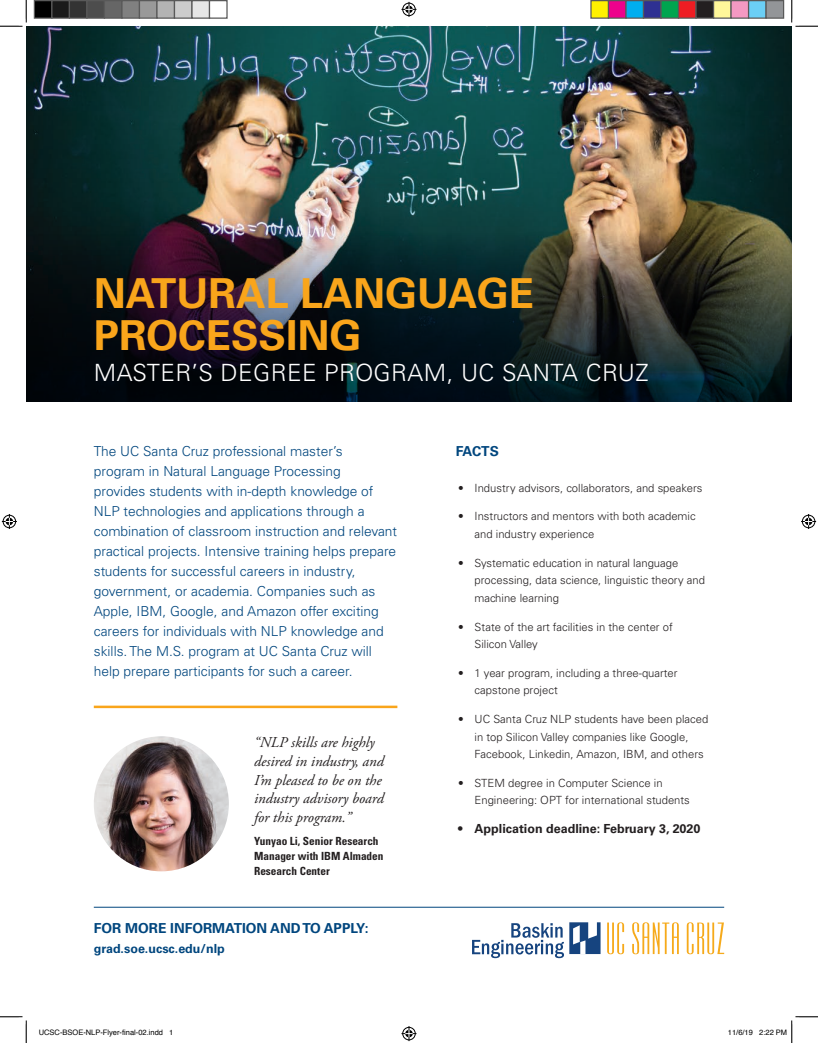
<style>
.page{position:relative;width:818px;height:1043px;background:#fff}
.page>*{position:absolute;margin:0;border:0;box-sizing:border-box;transform-origin:0 0}
.t1{font:700 41.25px "Univers LT Std";color:#f9a51b}
.t2{font:300 23.75px "Univers LT Std";letter-spacing:.02em;color:#fff}
.t3{font:italic 15px/18.8px "Adobe Garamond Pro";color:#231f20}
.t4{font:300 13.75px/20px "Univers LT Std";color:#00467e}
.t5{font:700 13.75px "Univers LT Std";color:#00467e}
.t6{font:700 12.5px "Univers LT Std";color:#231f20}
.t7{font:700 12.5px "Univers LT Std";color:#00467e}
.t8{font:300 11.25px/17.5px "Univers LT Std";color:#231f20}
.t9{font:700 condensed 11.25px/15px "Univers LT Std";color:#231f20}
.t10{font:7.5px "Helvetica";color:#000}
</style>
<div class="page">
<img style="left:26px;top:26px;width:765px;height:205px">
<img style="left:26px;top:231px;width:765px;height:171px">
<hr style="left:94px;top:906px;width:630px;height:1px;background:#00467e">
<svg style="left:607px;top:922px;width:117px;height:32px"></svg>
<svg style="left:472px;top:922px;width:128px;height:36px"></svg>
<hr style="left:94px;top:705px;width:303px;height:3px;background:#f9a51b">
<img style="left:94px;top:736px;width:135px;height:135px;border-radius:68px">
<svg style="left:0;top:0;width:27px;height:27px"></svg>
<svg style="left:0;top:1016px;width:27px;height:26px"></svg>
<svg style="left:790px;top:0;width:28px;height:27px"></svg>
<svg style="left:401px;top:2px;width:15px;height:15px"></svg>
<svg style="left:401px;top:1026px;width:15px;height:15px"></svg>
<svg style="left:2px;top:514px;width:15px;height:15px"></svg>
<svg style="left:801px;top:514px;width:15px;height:15px"></svg>
<div style="left:34px;top:1px;width:18px;height:17px;background:#000"></div>
<div style="left:34px;top:0;width:18px;height:19px;border:1px solid #595959"></div>
<div style="left:52px;top:1px;width:17px;height:17px;background:#1a1a1a"></div>
<div style="left:51px;top:0;width:19px;height:19px;border:1px solid #595959"></div>
<div style="left:69px;top:1px;width:18px;height:17px;background:#333"></div>
<div style="left:69px;top:0;width:19px;height:19px;border:1px solid #595959"></div>
<div style="left:87px;top:1px;width:17px;height:17px;background:#4d4d4d"></div>
<div style="left:86px;top:0;width:19px;height:19px;border:1px solid #595959"></div>
<div style="left:104px;top:1px;width:18px;height:17px;background:#666"></div>
<div style="left:104px;top:0;width:18px;height:19px;border:1px solid #595959"></div>
<div style="left:122px;top:1px;width:17px;height:17px;background:#808080"></div>
<div style="left:121px;top:0;width:19px;height:19px;border:1px solid #595959"></div>
<div style="left:139px;top:1px;width:18px;height:17px;background:#999"></div>
<div style="left:139px;top:0;width:19px;height:19px;border:1px solid #595959"></div>
<div style="left:157px;top:1px;width:17px;height:17px;background:#b3b3b3"></div>
<div style="left:156px;top:0;width:19px;height:19px;border:1px solid #595959"></div>
<div style="left:174px;top:1px;width:18px;height:17px;background:#ccc"></div>
<div style="left:174px;top:0;width:18px;height:19px;border:1px solid #595959"></div>
<div style="left:192px;top:1px;width:17px;height:17px;background:#e6e6e6"></div>
<div style="left:191px;top:0;width:19px;height:19px;border:1px solid #595959"></div>
<div style="left:209px;top:0;width:19px;height:19px;border:1px solid #595959"></div>
<div style="left:591px;top:1px;width:17px;height:17px;background:#fff101"></div>
<div style="left:590px;top:0;width:19px;height:19px;border:1px solid #595959"></div>
<div style="left:608px;top:1px;width:18px;height:17px;background:#ed028c"></div>
<div style="left:608px;top:0;width:18px;height:19px;border:1px solid #595959"></div>
<div style="left:626px;top:1px;width:17px;height:17px;background:#00aeef"></div>
<div style="left:625px;top:0;width:19px;height:19px;border:1px solid #595959"></div>
<div style="left:643px;top:1px;width:18px;height:17px;background:#2e3092"></div>
<div style="left:642px;top:0;width:19px;height:19px;border:1px solid #595959"></div>
<div style="left:661px;top:1px;width:17px;height:17px;background:#00a54f"></div>
<div style="left:660px;top:0;width:19px;height:19px;border:1px solid #595959"></div>
<div style="left:678px;top:1px;width:18px;height:17px;background:#ee1d23"></div>
<div style="left:678px;top:0;width:18px;height:19px;border:1px solid #595959"></div>
<div style="left:696px;top:1px;width:17px;height:17px;background:#231f20"></div>
<div style="left:695px;top:0;width:19px;height:19px;border:1px solid #595959"></div>
<div style="left:713px;top:1px;width:18px;height:17px;background:#fff79a"></div>
<div style="left:712px;top:0;width:19px;height:19px;border:1px solid #595959"></div>
<div style="left:731px;top:1px;width:17px;height:17px;background:#f499c2"></div>
<div style="left:730px;top:0;width:19px;height:19px;border:1px solid #595959"></div>
<div style="left:748px;top:1px;width:18px;height:17px;background:#6bcff6"></div>
<div style="left:748px;top:0;width:18px;height:19px;border:1px solid #595959"></div>
<div style="left:766px;top:1px;width:17px;height:17px;background:#939598"></div>
<div style="left:765px;top:0;width:19px;height:19px;border:1px solid #595959"></div>
<svg style="left:791px;top:1016px;width:27px;height:26px"></svg>
<p class="t1" style="left:94px;top:270px;width:441px">NATURAL LANGUAGE</p>
<p class="t1" style="left:94px;top:311px;width:269px">PROCESSING</p>
<p class="t2" style="left:94px;top:358px;width:556px">MASTER’S DEGREE PROGRAM, UC SANTA CRUZ</p>
<p class="t4" style="left:94px;top:441px;width:305px">The UC Santa Cruz professional master’s program in Natural Language Processing<br>provides students with in-depth knowledge of NLP technologies and applications through a combination of classroom instruction and relevant practical projects. Intensive training helps prepare students for successful careers in industry, government, or academia. Companies such as Apple, IBM, Google, and Amazon offer exciting careers for individuals with NLP knowledge and skills. The M.S. program at UC Santa Cruz will help prepare participants for such a career.</p>
<p class="t3" style="left:254px;top:733px;width:131px">“NLP skills are highly desired in industry, and<br>I’m pleased to be on the industry advisory board for this program.”</p>
<p class="t9" style="left:254px;top:833px;width:131px">Yunyao Li, Senior Research<br>Manager with IBM Almaden<br>Research Center</p>
<p class="t5" style="left:94px;top:920px;width:276px">FOR MORE INFORMATION AND TO APPLY:</p>
<p class="t7" style="left:94px;top:941px;width:133px">grad.soe.ucsc.edu/nlp</p>
<p class="t5" style="left:456px;top:443px;width:45px">FACTS</p>
<p class="t8" style="left:458px;top:479px;width:246px">• Industry advisors, collaborators, and speakers</p>
<p class="t8" style="left:474px;top:508px;width:223px;text-indent:-16px">• Instructors and mentors with both academic and industry experience</p>
<p class="t8" style="left:474px;top:554px;width:232px;text-indent:-16px">• Systematic education in natural language processing, data science, linguistic theory and machine learning</p>
<p class="t8" style="left:474px;top:618px;width:200px;text-indent:-16px">• State of the art facilities in the center of<br>Silicon Valley</p>
<p class="t8" style="left:474px;top:664px;width:204px;text-indent:-16px">• 1 year program, including a three-quarter capstone project</p>
<p class="t8" style="left:474px;top:710px;width:235px;text-indent:-16px">• UC Santa Cruz NLP students have been placed in top Silicon Valley companies like Google,<br>Facebook, Linkedin, Amazon, IBM, and others</p>
<p class="t8" style="left:474px;top:774px;width:217px;text-indent:-16px">• STEM degree in Computer Science in<br>Engineering: OPT for international students</p>
<p class="t6" style="left:458px;top:821px;width:244px">• Application deadline: February 3, 2020</p>
<p class="t10" style="left:39px;top:1027px;width:136px">UCSC-BSOE-NLP-Flyer-final-02.indd 1</p>
<p class="t10" style="left:728px;top:1027px;width:61px">11/6/19 2:22 PM</p>
</div>
